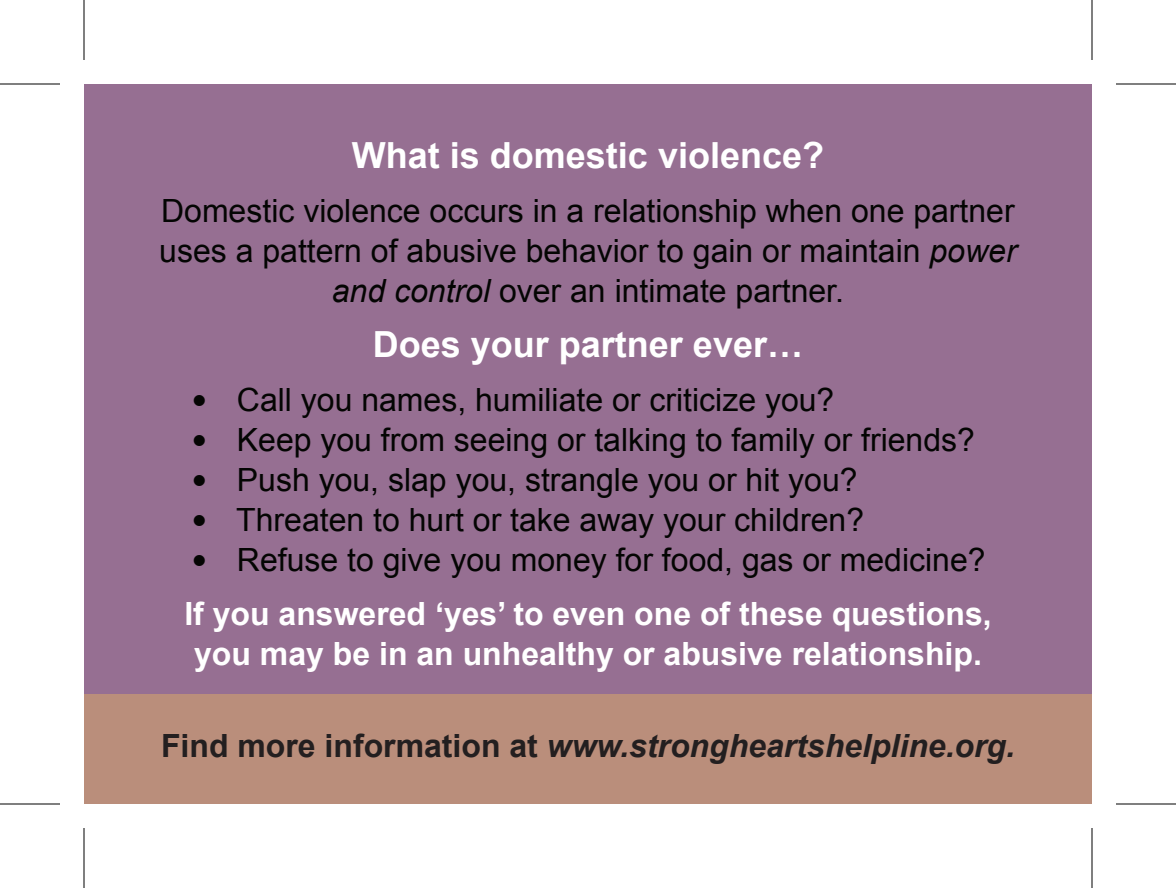
<style>
.page{position:relative;width:1176px;height:888px;background:#fff}
.page>*{position:absolute;margin:0;border:0;box-sizing:border-box;transform-origin:0 0}
.t1{font:700 36px "Arial";color:#fff}
.t2{font:32px/40px "Arial";color:#040503;text-align:center}
.t3{font:700 32px/54.4px "Arial";color:#fff}
.t4{font:italic 700 32px "Arial";color:#231f20}
.s1{font-style:italic}
.s2{font-family:"Tahoma"}
.s3{font-family:"Tahoma";font-weight:400;color:#040503}
.s4{font-weight:400;color:#040503}
.s5{font-style:normal}
</style>
<div class="page">
<div style="left:84px;top:84px;width:1008px;height:720px;background:#966f92"></div>
<div style="left:84px;top:695px;width:1008px;height:109px;background:#ba8e7b"></div>
<hr style="left:0;top:83px;width:60px;height:2px;background:#000">
<hr style="left:1116px;top:83px;width:60px;height:2px;background:#000">
<hr style="left:0;top:803px;width:60px;height:2px;background:#000">
<hr style="left:1116px;top:803px;width:60px;height:2px;background:#000">
<hr style="left:83px;top:0;width:2px;height:60px;background:#000">
<hr style="left:83px;top:828px;width:2px;height:60px;background:#000">
<hr style="left:1091px;top:0;width:2px;height:60px;background:#000">
<hr style="left:1091px;top:828px;width:2px;height:60px;background:#000">
<p class="t1" style="left:352px;top:131px;width:474px">What is domestic violence?</p>
<p class="t2" style="left:159px;top:191px;width:859px">Domestic violence occurs in a relationship when one partner uses a pattern of abusive behavior to gain or maintain <span class="s1">power and control</span> over an intimate partner.</p>
<p class="t1" style="left:373px;top:320px;width:432px">Does your partner ever…</p>
<p class="t2" style="left:192px;top:380px;width:644px"><span class="s2">•</span> Call you names, humiliate or criticize you?</p>
<p class="t2" style="left:192px;top:420px;width:784px"><span class="s2">•</span> Keep you from seeing or talking to family or friends?</p>
<p class="t2" style="left:192px;top:460px;width:667px"><span class="s2">•</span> Push you, slap you, strangle you or hit you?</p>
<p class="t2" style="left:192px;top:500px;width:674px"><span class="s2">•</span> Threaten to hurt or take away your children?</p>
<p class="t3" style="left:184px;top:534px;width:809px"><span class="s3">•</span> <span class="s4">Refuse to give you money for food, gas or medicine?<br></span>If you answered ‘yes’ to even one of these questions,</p>
<p class="t3" style="left:194px;top:628px;width:789px">you may be in an unhealthy or abusive relationship.</p>
<p class="t4" style="left:161px;top:725px;width:856px"><span class="s5">Find more information at</span> www.strongheartshelpline.org.</p>
</div>
